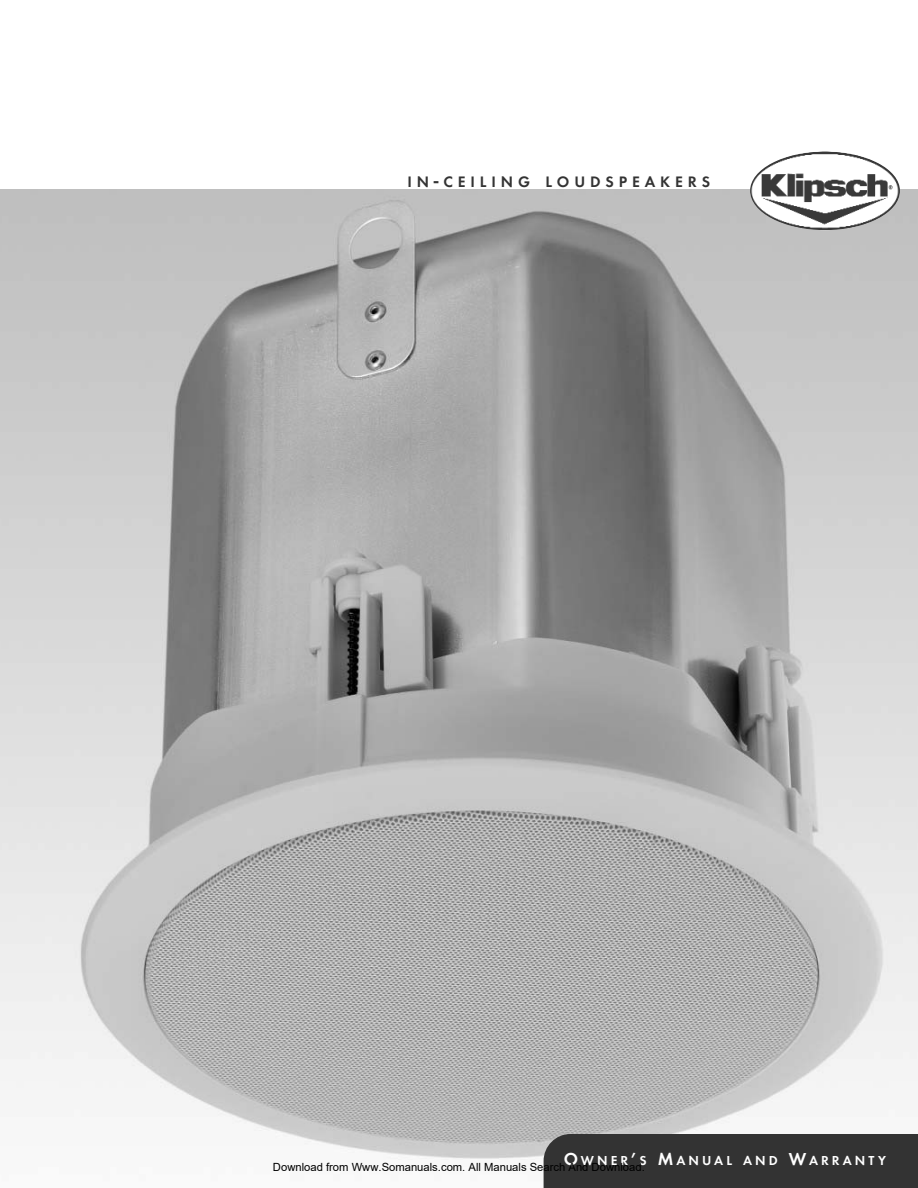
<style>
.page{position:relative;width:918px;height:1188px;background:#fff}
.page>*{position:absolute;margin:0;border:0;box-sizing:border-box;transform-origin:0 0}
.t1{font:600 15.75px "Futura T";letter-spacing:.31em;color:#333}
.t2{font:600 13.5px "Futura T";letter-spacing:.225em;color:#fff}
.t3{font:11.25px "Arial";color:#000}
.s1{font-size:21px}
.s2{font-size:18px}
</style>
<div class="page">
<img style="left:0;top:189px;width:918px;height:999px">
<img style="left:750px;top:152px;width:150px;height:78px;border-radius:50%">
<div style="left:544px;top:1134px;width:374px;height:54px;background:#333"></div>
<h1 class="t1" style="left:407px;top:175px;width:304px">IN<span class="s1">-</span>CEILING LOUDSPEAKERS</h1>
<p class="t2" style="left:564px;top:1154px;width:324px"><span class="s2">O</span>WNER<span class="s2">’</span>S <span class="s2">M</span>ANUAL AND <span class="s2">W</span>ARRANTY</p>
<p class="t3" style="left:273px;top:1160px;width:373px">Download from Www.Somanuals.com. All Manuals Search And Download.</p>
</div>
